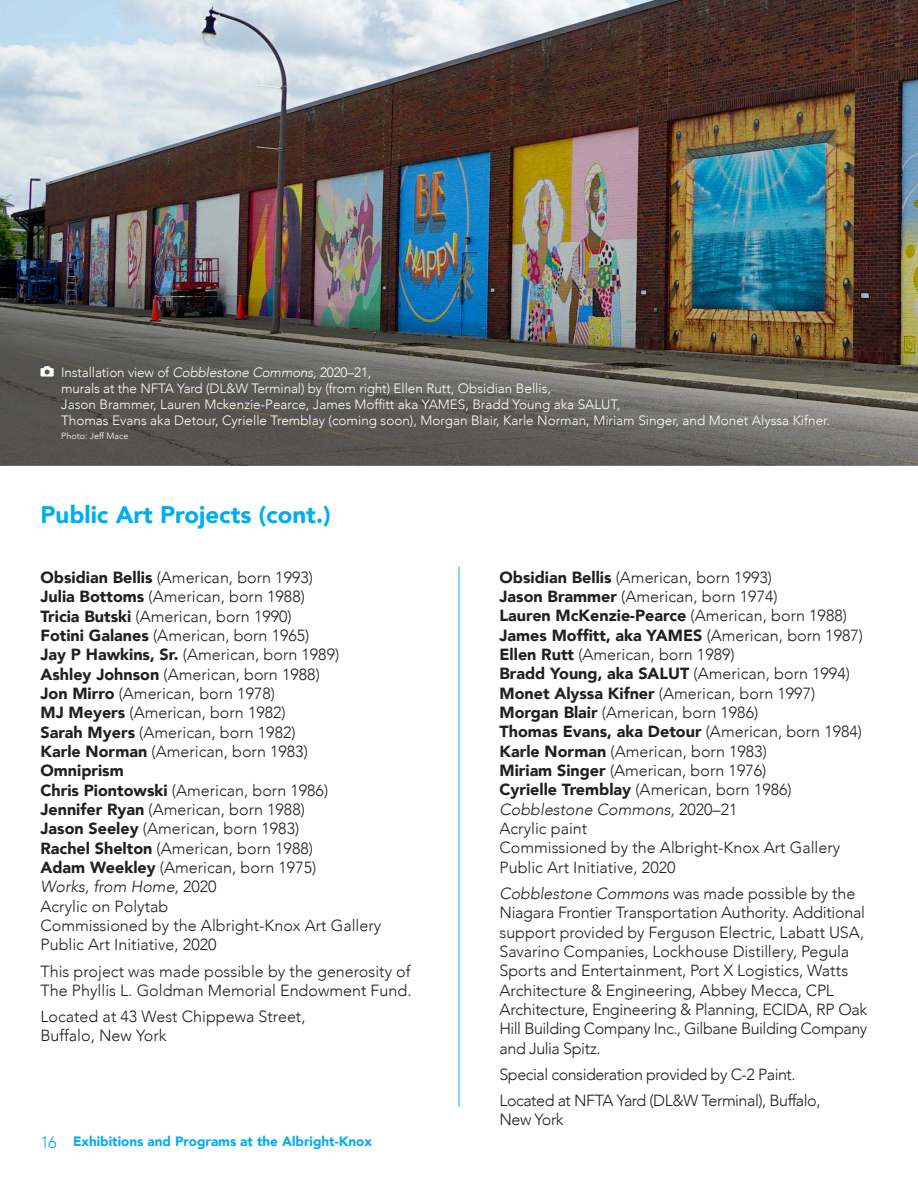
<style>
.page{position:relative;width:918px;height:1188px;background:#fff}
.page>*{position:absolute;margin:0;border:0;box-sizing:border-box;transform-origin:0 0}
.t1{font:900 24px "Avenir";color:#00aeef}
.Body__11_pt__AvLight{font:300 16.5px "Avenir";color:#00aeef}
.Body__11_pt__AvLight-2{font:300 16.2px/19.4px "Avenir";color:#231f20}
.Body__11_pt__AvLight-3{font:300 16.2px/19.4px "Avenir";letter-spacing:-.03em;color:#231f20}
.t2{font:300 13.5px/16.2px "Avenir";color:#fff}
.t3{font:900 13.5px "Avenir";color:#00aeef}
.t4{font:300 9px "Avenir";color:#fff}
.s1{font-style:italic}
.s2{font-weight:900}
</style>
<div class="page">
<img style="left:0;top:0;width:918px;height:267px">
<img style="left:0;top:267px;width:918px;height:199px">
<svg style="left:40px;top:366px;width:14px;height:11px"></svg>
<hr style="left:459px;top:566px;width:1px;height:541px;background:#00aeef">
<p class="t2" style="left:61px;top:364px;width:770px">Installation view of <span class="s1">Cobblestone Commons,</span> 2020–21,<br>murals at the NFTA Yard (DL&amp;W Terminal) by (from right) Ellen Rutt, Obsidian Bellis,<br>Jason Brammer, Lauren Mckenzie-Pearce, James Moffitt aka YAMES, Bradd Young aka SALUT,<br>Thomas Evans aka Detour, Cyrielle Tremblay (coming soon), Morgan Blair, Karle Norman, Miriam Singer, and Monet Alyssa Kifner.</p>
<p class="t4" style="left:61px;top:430px;width:69px">Photo: Jeff Mace</p>
<p class="t1" style="left:40px;top:494px;width:292px">Public Art Projects (cont.)</p>
<p class="Body__11_pt__AvLight-2" style="left:40px;top:568px;width:342px"><span class="s2">Obsidian Bellis</span> (American, born 1993)<br><span class="s2">Julia Bottoms</span> (American, born 1988)<br><span class="s2">Tricia Butski</span> (American, born 1990)<br><span class="s2">Fotini Galanes</span> (American, born 1965)<br><span class="s2">Jay P Hawkins, Sr.</span> (American, born 1989)<br><span class="s2">Ashley Johnson</span> (American, born 1988)<br><span class="s2">Jon Mirro</span> (American, born 1978)<br><span class="s2">MJ Meyers</span> (American, born 1982)<br><span class="s2">Sarah Myers</span> (American, born 1982)<br><span class="s2">Karle Norman</span> (American, born 1983)<br><span class="s2">Omniprism<br>Chris Piontowski</span> (American, born 1986)<br><span class="s2">Jennifer Ryan</span> (American, born 1988)<br><span class="s2">Jason Seeley</span> (American, born 1983)<br><span class="s2">Rachel Shelton</span> (American, born 1988)<br><span class="s2">Adam Weekley</span> (American, born 1975)<br><span class="s1">Works, from Home,</span> 2020<br>Acrylic on Polytab<br>Commissioned by the Albright-Knox Art Gallery Public Art Initiative, 2020</p>
<p class="Body__11_pt__AvLight-2" style="left:40px;top:961px;width:373px">This project was made possible by the generosity of<br>The Phyllis L. Goldman Memorial Endowment Fund.</p>
<p class="Body__11_pt__AvLight-2" style="left:40px;top:1007px;width:267px">Located at 43 West Chippewa Street,<br>Buffalo, New York</p>
<p class="Body__11_pt__AvLight" style="left:40px;top:1132px;width:18px">16</p>
<p class="t3" style="left:73px;top:1130px;width:300px">Exhibitions and Programs at the Albright-Knox</p>
<p class="Body__11_pt__AvLight-2" style="left:500px;top:567px;width:365px"><span class="s2">Obsidian Bellis</span> (American, born 1993)<br><span class="s2">Jason Brammer</span> (American, born 1974)<br><span class="s2">Lauren McKenzie-Pearce</span> (American, born 1988)<br><span class="s2">James Moffitt, aka YAMES</span> (American, born 1987)<br><span class="s2">Ellen Rutt</span> (American, born 1989)<br><span class="s2">Bradd Young, aka SALUT</span> (American, born 1994)<br><span class="s2">Monet Alyssa Kifner</span> (American, born 1997)<br><span class="s2">Morgan Blair</span> (American, born 1986)<br><span class="s2">Thomas Evans, aka Detour</span> (American, born 1984)<br><span class="s2">Karle Norman</span> (American, born 1983)<br><span class="s2">Miriam Singer</span> (American, born 1976)<br><span class="s2">Cyrielle Tremblay</span> (American, born 1986)<br><span class="s1">Cobblestone Commons,</span> 2020–21<br>Acrylic paint<br>Commissioned by the Albright-Knox Art Gallery Public Art Initiative, 2020</p>
<p class="Body__11_pt__AvLight-2" style="left:500px;top:884px;width:369px"><span class="s1">Cobblestone Commons</span> was made possible by the Niagara Frontier Transportation Authority. Additional support provided by Ferguson Electric, Labatt USA, Savarino Companies, Lockhouse Distillery, Pegula Sports and Entertainment, Port X Logistics, Watts Architecture &amp; Engineering, Abbey Mecca, CPL Architecture, Engineering &amp; Planning, ECIDA, RP Oak Hill Building Company Inc., Gilbane Building Company and Julia Spitz.</p>
<p class="Body__11_pt__AvLight-3" style="left:500px;top:1065px;width:298px">Special consideration provided by C-2 Paint.</p>
<p class="Body__11_pt__AvLight-3" style="left:500px;top:1091px;width:323px">Located at NFTA Yard (DL&amp;W Terminal), Buffalo,<br>New York</p>
</div>
